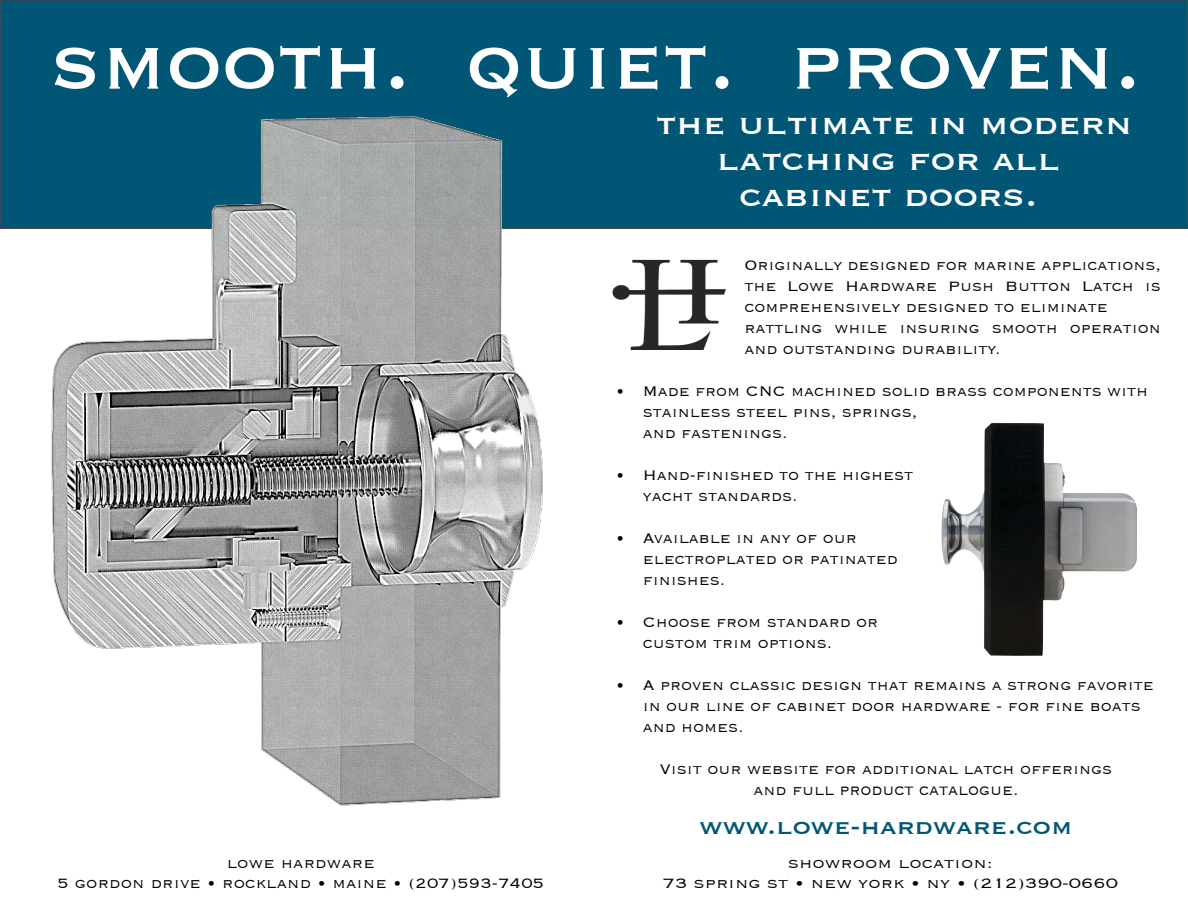
<style>
.page{position:relative;width:1188px;height:918px;background:#fff}
.page>*{position:absolute;margin:0;border:0;box-sizing:border-box;transform-origin:0 0}
.t1{font:92.1px "Copperplate";color:#fff}
.t2{font:36.75px/36px "Copperplate";color:#fff;text-align:center;scale:1.1 1}
.t3{font:27px "Copperplate";color:#005674;scale:1.1 1}
.t4{font:300 19.05px "Copperplate";color:#000;scale:.94 1}
.t5{font:300 18px/21px "Copperplate";color:#000}
.t6{font:300 18px/19.5px "Copperplate";color:#000;text-align:center;scale:1.12 1}
.s1{font-size:18px}
</style>
<div class="page">
<div style="left:0;top:0;width:1188px;height:228px;background:#005674"></div>
<img style="left:612px;top:260px;width:113px;height:90px">
<img style="left:21px;top:116px;width:551px;height:690px">
<img style="left:941px;top:423px;width:196px;height:233px">
<h1 class="t1" style="left:51px;top:5px;width:1092px">smooth. quiet. proven.</h1>
<h2 class="t2" style="left:656px;top:104px;width:434px">the ultimate in modern latching for all cabinet doors.</h2>
<p class="t5" style="left:57px;top:852px;width:488px;line-height:19.5px;text-align:center">lowe hardware<br>5 gordon drive • rockland • maine • (207)593-7405</p>
<p class="t5" style="left:744px;top:254px;width:418px">Originally designed for marine applications, the Lowe Hardware Push Button Latch is comprehensively designed to eliminate rattling while insuring smooth operation and outstanding durability.</p>
<p class="t5" style="left:643px;top:380px;width:507px;text-indent:-27px">• Made from CNC machined solid brass components with stainless steel pins, springs,<br>and fastenings.</p>
<p class="t5" style="left:643px;top:464px;width:272px;text-indent:-27px">• Hand-finished to the highest yacht standards.</p>
<p class="t5" style="left:643px;top:527px;width:257px;text-indent:-27px">• Available in any of our electroplated or patinated finishes.</p>
<p class="t5" style="left:643px;top:611px;width:237px;text-indent:-27px">• Choose from standard or custom trim options.</p>
<p class="t5" style="left:643px;top:674px;width:513px;text-indent:-27px">• A proven classic design that remains a strong favorite in our line of cabinet door hardware - for fine boats and homes.</p>
<p class="t5" style="left:660px;top:758px;width:454px">Visit our website for additional latch offerings</p>
<p class="t4" style="left:753px;top:778px;width:284px"><span class="s1">and ful</span>l product catalogue.</p>
<h3 class="t3" style="left:700px;top:809px;width:341px">www.lowe-hardware.com</h3>
<p class="t6" style="left:663px;top:853px;width:408px">showroom location:<br>73 spring st • new york • ny • (212)390-0660</p>
</div>
